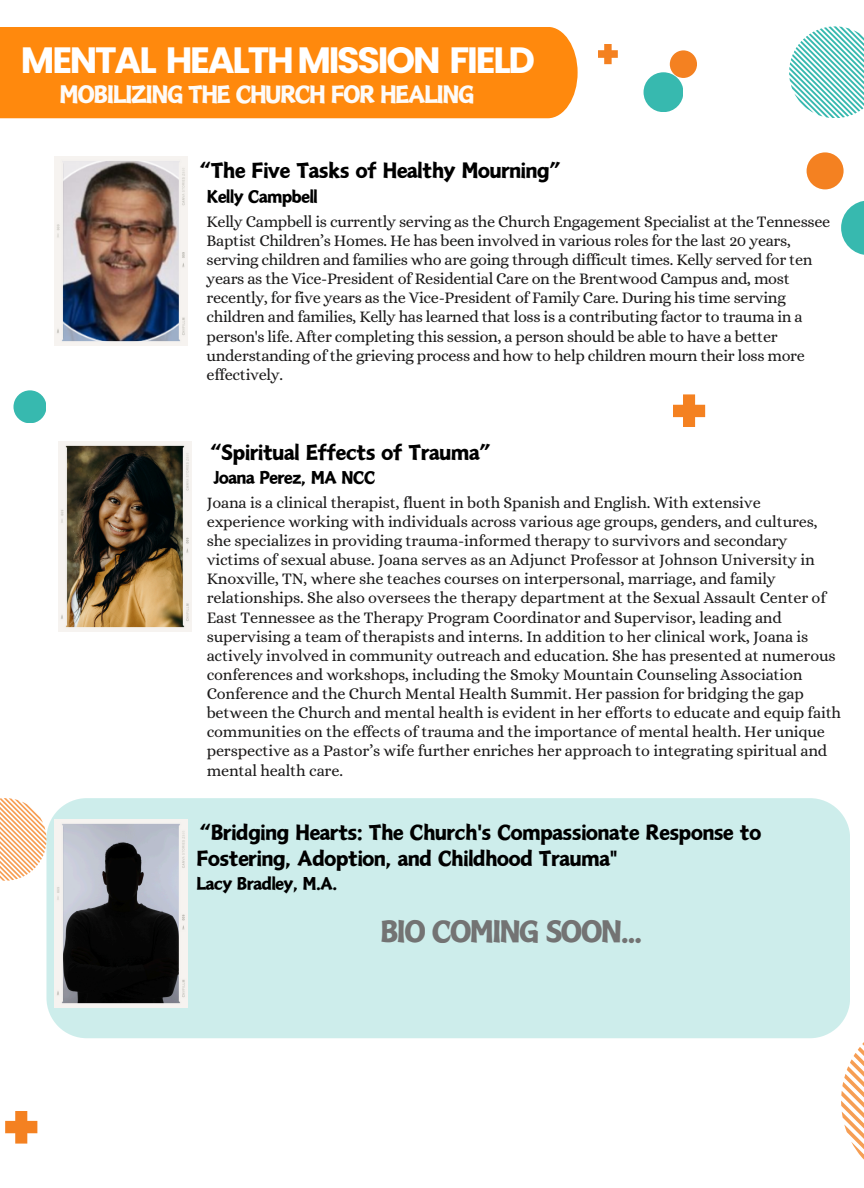
<style>
.page{position:relative;width:864px;height:1188px;background:#fff}
.page>*{position:absolute;margin:0;border:0;box-sizing:border-box;transform-origin:0 0}
.t1{font:700 36.6px "Poppins";letter-spacing:-.06em;color:#fff}
.t2{font:34.35px "Canva Mountains And Seas";letter-spacing:-.075em;color:#737373}
.t3{font:27.45px "Canva Mountains And Seas";letter-spacing:-.075em;color:#fdfbf9}
.t4{font:24px/25.3px "Canva Mountains And Seas";letter-spacing:-.035em;color:#000}
.t5{font:19.8px "Canva Mountains And Seas";letter-spacing:-.045em;color:#000}
.t6{font:16.2px/19.2px "Alice";letter-spacing:-.01em;color:#1c1b1b}
</style>
<div class="page">
<svg style="left:841px;top:1042px;width:23px;height:118px"></svg>
<svg style="left:673px;top:394px;width:32px;height:33px"></svg>
<svg style="left:789px;top:26px;width:75px;height:92px"></svg>
<svg style="left:598px;top:44px;width:20px;height:20px"></svg>
<div style="left:644px;top:72px;width:39px;height:40px;background:#37b9af;border-radius:50%"></div>
<div style="left:670px;top:50px;width:27px;height:28px;background:#f48121;border-radius:50%"></div>
<div style="left:0;top:27px;width:578px;height:91px;background:#ff890d"></div>
<svg style="left:841px;top:201px;width:23px;height:54px"></svg>
<div style="left:807px;top:152px;width:37px;height:37px;background:#f48121;border-radius:50%"></div>
<svg style="left:5px;top:1111px;width:32px;height:33px"></svg>
<div style="left:13px;top:390px;width:33px;height:33px;background:#37b9af;border-radius:50%"></div>
<svg style="left:0;top:798px;width:46px;height:83px"></svg>
<img style="left:58px;top:441px;width:134px;height:191px">
<div style="left:46px;top:798px;width:804px;height:240px;background:#cdedeb"></div>
<img style="left:55px;top:819px;width:132px;height:189px">
<img style="left:55px;top:157px;width:132px;height:188px">
<p class="t1" style="left:21px;top:34px;width:516px">MENTAL HEALTHMISSION FIELD</p>
<p class="t3" style="left:59px;top:80px;width:417px">MOBILIZING THE CHURCH FOR HEALING</p>
<h4 class="t4" style="left:196px;top:157px;width:370px">“The Five Tasks of Healthy Mourning”</h4>
<h5 class="t5" style="left:207px;top:186px;width:113px">Kelly Campbell</h5>
<p class="t6" style="left:207px;top:212px;width:625px">Kelly Campbell is currently serving as the Church Engagement Specialist at the Tennessee Baptist Children’s Homes. He has been involved in various roles for the last 20 years, serving children and families who are going through difficult times. Kelly served for ten years as the Vice-President of Residential Care on the Brentwood Campus and, most recently, for five years as the Vice-President of Family Care. During his time serving children and families, Kelly has learned that loss is a contributing factor to trauma in a person's life. After completing this session, a person should be able to have a better understanding of the grieving process and how to help children mourn their loss more effectively.</p>
<p class="t4" style="left:207px;top:439px;width:289px">“Spiritual Effects of Trauma”</p>
<p class="t5" style="left:213px;top:468px;width:164px">Joana Perez, MA NCC</p>
<p class="t6" style="left:207px;top:493px;width:636px">Joana is a clinical therapist, fluent in both Spanish and English. With extensive experience working with individuals across various age groups, genders, and cultures, she specializes in providing trauma-informed therapy to survivors and secondary victims of sexual abuse. Joana serves as an Adjunct Professor at Johnson University in Knoxville, TN, where she teaches courses on interpersonal, marriage, and family relationships. She also oversees the therapy department at the Sexual Assault Center of East Tennessee as the Therapy Program Coordinator and Supervisor, leading and supervising a team of therapists and interns. In addition to her clinical work, Joana is actively involved in community outreach and education. She has presented at numerous conferences and workshops, including the Smoky Mountain Counseling Association Conference and the Church Mental Health Summit. Her passion for bridging the gap between the Church and mental health is evident in her efforts to educate and equip faith communities on the effects of trauma and the importance of mental health. Her unique perspective as a Pastor’s wife further enriches her approach to integrating spiritual and mental health care.</p>
<p class="t4" style="left:196px;top:819px;width:567px">“Bridging Hearts: The Church's Compassionate Response to<br>Fostering, Adoption, and Childhood Trauma"</p>
<h4 class="t5" style="left:196px;top:873px;width:143px">Lacy Bradley, M.A.</h4>
<h5 class="t2" style="left:380px;top:913px;width:264px">BIO COMING SOON...</h5>
</div>
